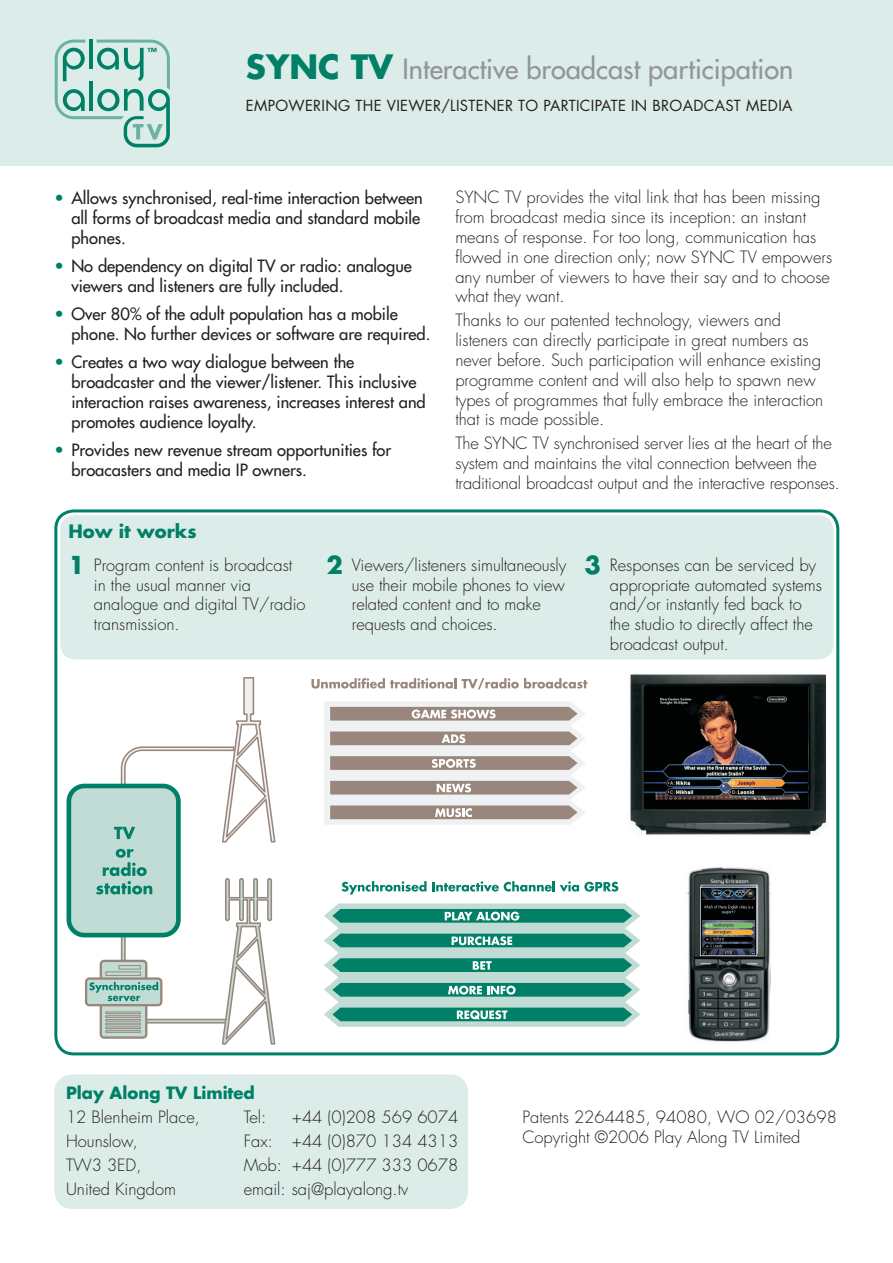
<style>
.page{position:relative;width:893px;height:1263px;background:#fff}
.page>*{position:absolute;margin:0;border:0;box-sizing:border-box;transform-origin:0 0}
.t1{font:27.15px "Futura";color:#939598}
.t2{font:700 18px "Futura";color:#008066}
.Body{font:300 16.5px/19.8px "Futura";color:#231f20}
.Intro_bullet{font:16.5px/19.8px "Futura";color:#231f20}
.Bullet{font:300 16.5px/19.8px "Futura";color:#231f20}
.t3{font:700 16.5px "Futura";color:#008066}
.t4{font:14.85px "Futura";letter-spacing:.02em;color:#231f20}
.s1{font-weight:700;font-size:32.7px;color:#008066}
.s2{color:#008066}
.s3{font-weight:700;font-size:24px;color:#008066}
</style>
<div class="page">
<div style="left:54px;top:1074px;width:414px;height:135px;background:#dcece8"></div>
<div style="left:0;top:0;width:893px;height:166px;background:#dcece8"></div>
<svg style="left:55px;top:40px;width:115px;height:107px"></svg>
<svg style="left:54px;top:509px;width:786px;height:545px"></svg>
<div style="left:121px;top:929px;width:5px;height:36px;border:2px solid #99877d"></div>
<div style="left:143px;top:1019px;width:84px;height:4px;border:2px solid #99877d"></div>
<img style="left:628px;top:673px;width:199px;height:163px">
<img style="left:645px;top:687px;width:163px;height:122px">
<img style="left:685px;top:868px;width:86px;height:176px">
<img style="left:700px;top:887px;width:56px;height:68px">
<div style="left:69px;top:786px;width:109px;height:149px;background:#c0dcd5;border-radius:15px"></div>
<div style="left:67px;top:784px;width:114px;height:153px;border:5px solid #008066;border-radius:15px"></div>
<svg style="left:96px;top:849px;width:56px;height:45px"></svg>
<svg style="left:324px;top:903px;width:316px;height:124px"></svg>
<svg style="left:324px;top:701px;width:262px;height:124px"></svg>
<svg style="left:342px;top:881px;width:276px;height:13px"></svg>
<svg style="left:311px;top:678px;width:276px;height:11px"></svg>
<svg style="left:221px;top:879px;width:55px;height:166px"></svg>
<div style="left:101px;top:961px;width:45px;height:76px;background:#c0dcd5;border-radius:3px"></div>
<div style="left:100px;top:960px;width:47px;height:79px;border:2px solid #99877d;border-radius:3px"></div>
<svg style="left:114px;top:676px;width:162px;height:167px"></svg>
<svg style="left:86px;top:978px;width:75px;height:27px"></svg>
<div style="left:85px;top:977px;width:77px;height:29px;border:2px solid #99877d;border-radius:3px"></div>
<svg style="left:89px;top:965px;width:69px;height:68px"></svg>
<p class="t1" style="left:246px;top:52px;width:549px"><span class="s1">SYNC TV</span> Interactive broadcast participation</p>
<p class="t4" style="left:246px;top:95px;width:548px">EMPOWERING THE VIEWER/LISTENER TO PARTICIPATE IN BROADCAST MEDIA</p>
<p class="Intro_bullet" style="left:71px;top:188px;width:353px;text-indent:-17px"><span class="s2">•</span> Allows synchronised, real-time interaction between all forms of broadcast media and standard mobile phones.</p>
<p class="Intro_bullet" style="left:71px;top:256px;width:342px;text-indent:-17px"><span class="s2">•</span> No dependency on digital TV or radio: analogue viewers and listeners are fully included.</p>
<p class="Intro_bullet" style="left:71px;top:304px;width:361px;text-indent:-17px"><span class="s2">•</span> Over 80% of the adult population has a mobile phone. No further devices or software are required.</p>
<p class="Intro_bullet" style="left:71px;top:352px;width:356px;text-indent:-17px"><span class="s2">•</span> Creates a two way dialogue between the broadcaster and the viewer/listener. This inclusive interaction raises awareness, increases interest and promotes audience loyalty.</p>
<p class="Intro_bullet" style="left:71px;top:440px;width:321px;text-indent:-17px"><span class="s2">•</span> Provides new revenue stream opportunities for broacasters and media IP owners.</p>
<p class="Body" style="left:455px;top:188px;width:378px">SYNC TV provides the vital link that has been missing from broadcast media since its inception: an instant means of response. For too long, communication has flowed in one direction only; now SYNC TV empowers any number of viewers to have their say and to choose what they want.</p>
<p class="Body" style="left:455px;top:311px;width:369px">Thanks to our patented technology, viewers and listeners can directly participate in great numbers as never before. Such participation will enhance existing programme content and will also help to spawn new types of programmes that fully embrace the interaction that is made possible.</p>
<p class="Body" style="left:455px;top:434px;width:386px">The SYNC TV synchronised server lies at the heart of the system and maintains the vital connection between the traditional broadcast output and the interactive responses.</p>
<p class="t2" style="left:68px;top:518px;width:130px">How it works</p>
<p class="Bullet" style="left:94px;top:555px;width:213px;text-indent:-26px"><span class="s3">1</span> Program content is broadcast in the usual manner via analogue and digital TV/radio transmission.</p>
<p class="Bullet" style="left:352px;top:555px;width:216px;text-indent:-26px"><span class="s3">2</span> Viewers/listeners simultaneously use their mobile phones to view related content and to make requests and choices.</p>
<p class="Bullet" style="left:610px;top:555px;width:214px;text-indent:-26px"><span class="s3">3</span> Responses can be serviced by appropriate automated systems and/or instantly fed back to the studio to directly affect the broadcast output.</p>
<p class="t3" style="left:66px;top:1081px;width:190px">Play Along TV Limited</p>
<p class="Body" style="left:66px;top:1107px;width:135px">12 Blenheim Place,</p>
<p class="Body" style="left:66px;top:1131px;width:73px">Hounslow,</p>
<p class="Body" style="left:66px;top:1155px;width:77px">TW3 3ED,</p>
<p class="Body" style="left:66px;top:1179px;width:111px">United Kingdom</p>
<p class="Body" style="left:244px;top:1107px;width:24px">Tel:</p>
<p class="Body" style="left:292px;top:1107px;width:168px">+44 (0)208 569 6074</p>
<p class="Body" style="left:244px;top:1131px;width:216px">Fax: +44 (0)870 134 4313</p>
<p class="Body" style="left:244px;top:1155px;width:216px">Mob: +44 (0)777 333 0678</p>
<p class="Body" style="left:244px;top:1179px;width:166px">email: saj@playalong.tv</p>
<p class="Body" style="left:522px;top:1107px;width:316px">Patents 2264485, 94080, WO 02/03698</p>
<p class="Body" style="left:522px;top:1127px;width:280px">Copyright ©2006 Play Along TV Limited</p>
</div>
